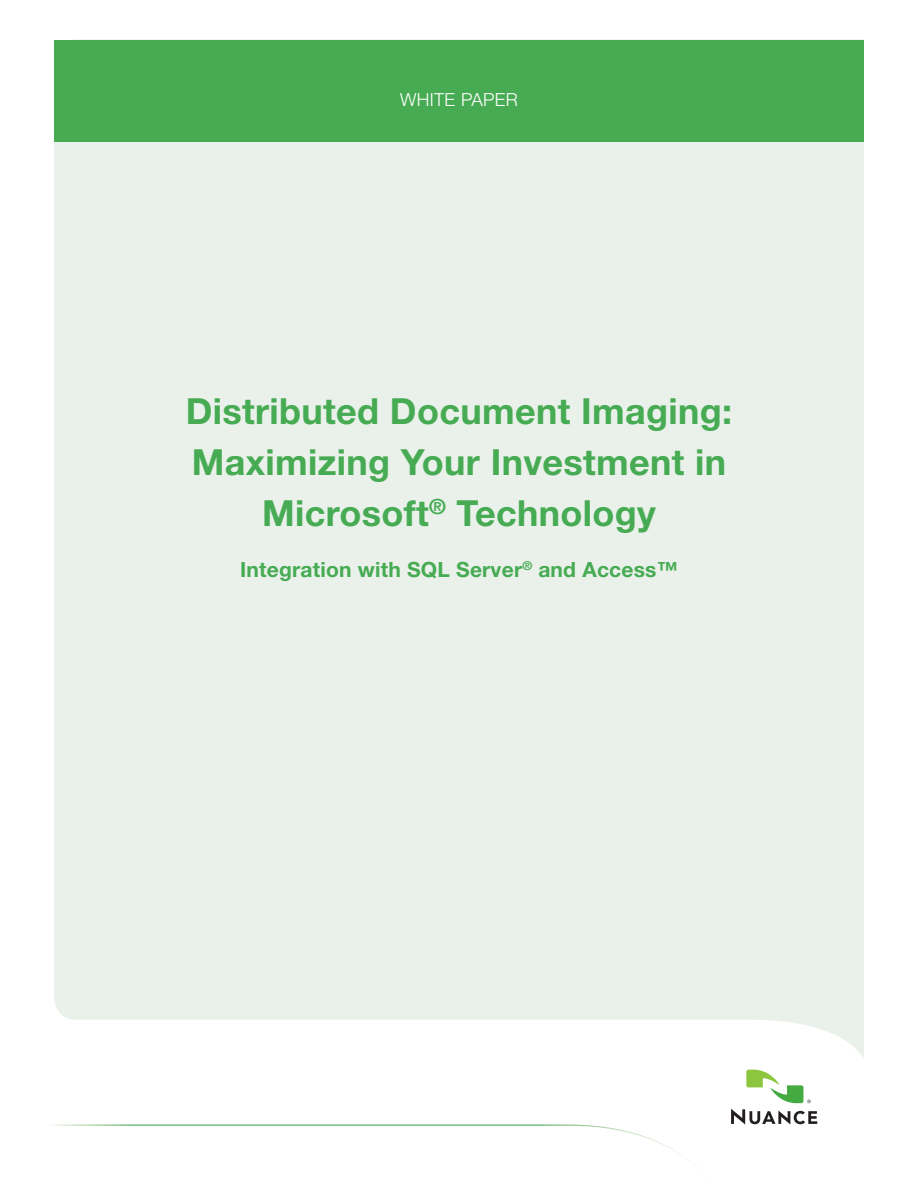
<style>
.page{position:relative;width:918px;height:1188px;background:#fff}
.page>*{position:absolute;margin:0;border:0;box-sizing:border-box;transform-origin:0 0}
.t1{font:700 36px/51px "Helvetica Neue";letter-spacing:.01em;color:#46ab52;text-align:center}
.t2{font:700 21px "Helvetica Neue";letter-spacing:.01em;color:#46ab52}
.t3{font:300 18px "Helvetica Neue";letter-spacing:.02em;color:#fff}
</style>
<div class="page">
<div style="left:54px;top:39px;width:810px;height:1019px;background:#eaf1eb"></div>
<div style="left:54px;top:40px;width:810px;height:102px;background:#46ab52"></div>
<svg style="left:569px;top:1109px;width:248px;height:48px"></svg>
<svg style="left:746px;top:1070px;width:65px;height:33px"></svg>
<p class="t3" style="left:400px;top:93px;width:119px">WHITE PAPER</p>
<p class="t1" style="left:186px;top:389px;width:548px">Distributed Document Imaging:<br>Maximizing Your Investment in<br>Microsoft<sup>®</sup> Technology</p>
<p class="t2" style="left:240px;top:562px;width:439px">Integration with SQL Server<sup>®</sup> and Access™</p>
</div>
